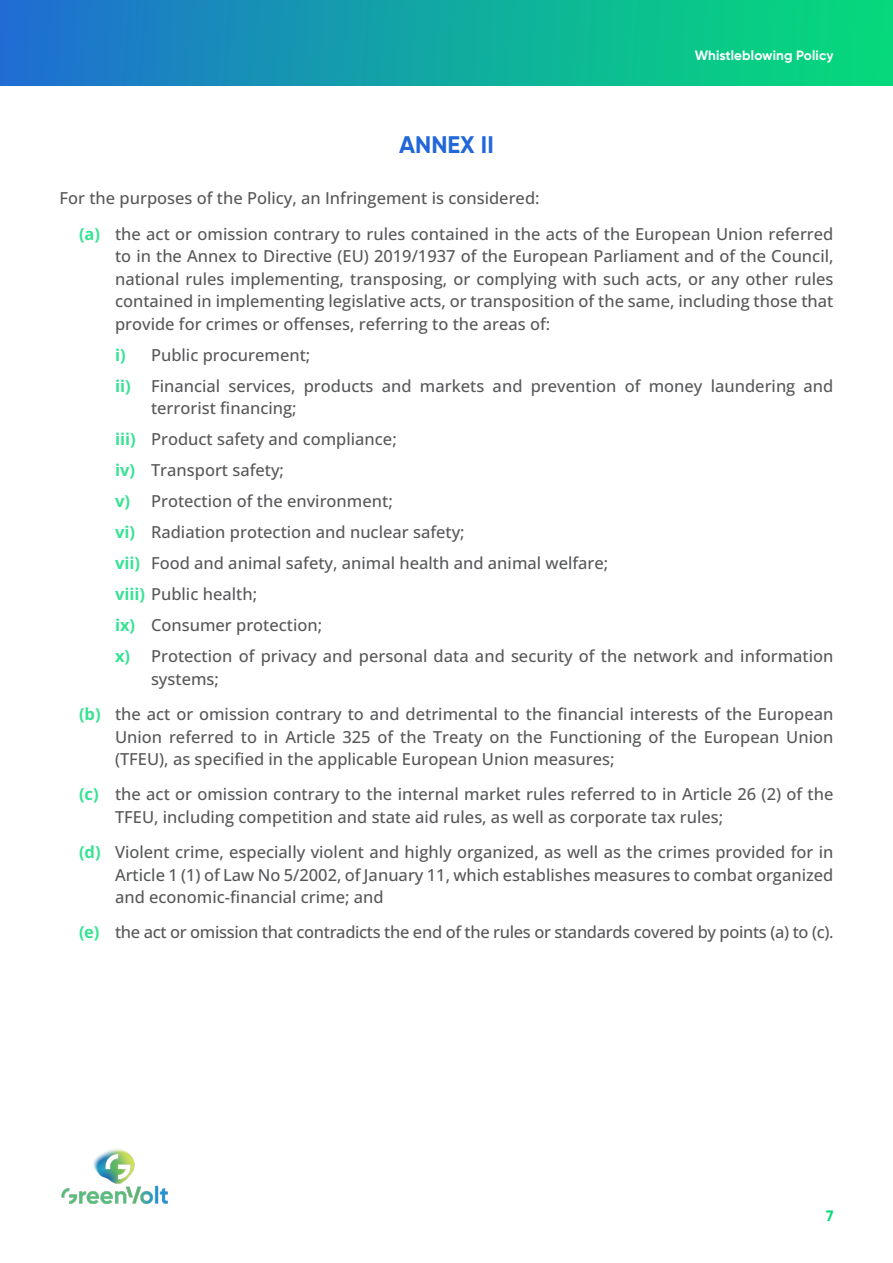
<style>
.page{position:relative;width:893px;height:1263px;background:#fff}
.page>*{position:absolute;margin:0;border:0;box-sizing:border-box;transform-origin:0 0}
.Titulo_Niv2{font:700 24px "Gilroy";color:#2167d8}
.bullet__i{font:500 16.5px/22.5px "Open Sans";color:#57585a;text-align:justify}
.bullet__i-2{font:500 16.5px "Open Sans";letter-spacing:-.02em;color:#57585a}
.Texto{font:500 16.5px "Open Sans";color:#57585a}
.t1{font:700 15px "Gilroy";color:#05db79}
.t2{font:700 13.5px "Gilroy";letter-spacing:.01em;color:#fff}
.s1{font-weight:700;color:#37e294}
</style>
<div class="page">
<div style="left:0;top:0;width:893px;height:85px;background:linear-gradient(to right,#1f70d1,#04df76)"></div>
<img style="left:61px;top:1149px;width:107px;height:55px">
<p class="t2" style="left:695px;top:46px;width:140px">Whistleblowing Policy</p>
<p class="Titulo_Niv2" style="left:399px;top:130px;width:96px">ANNEX II</p>
<p class="Texto" style="left:60px;top:187px;width:482px">For the purposes of the Policy, an Infringement is considered:</p>
<p class="bullet__i" style="left:115px;top:222px;width:720px;text-indent:-36px"><span class="s1">(a)</span> the act or omission contrary to rules contained in the acts of the European Union referred to in the Annex to Directive (EU) 2019/1937 of the European Parliament and of the Council, national rules implementing, transposing, or complying with such acts, or any other rules contained in implementing legislative acts, or transposition of the same, including those that provide for crimes or offenses, referring to the areas of:</p>
<p class="bullet__i" style="left:115px;top:343px;width:197px"><span class="s1">i)</span> Public procurement;</p>
<p class="bullet__i" style="left:151px;top:374px;width:684px;text-indent:-36px"><span class="s1">ii)</span> Financial services, products and markets and prevention of money laundering and terrorist financing;</p>
<p class="bullet__i" style="left:115px;top:428px;width:283px"><span class="s1">iii)</span> Product safety and compliance;</p>
<p class="bullet__i" style="left:115px;top:459px;width:171px"><span class="s1">iv)</span> Transport safety;</p>
<p class="bullet__i" style="left:115px;top:490px;width:279px"><span class="s1">v)</span> Protection of the environment;</p>
<p class="bullet__i" style="left:115px;top:521px;width:351px"><span class="s1">vi)</span> Radiation protection and nuclear safety;</p>
<p class="bullet__i" style="left:115px;top:552px;width:495px"><span class="s1">vii)</span> Food and animal safety, animal health and animal welfare;</p>
<p class="bullet__i" style="left:115px;top:583px;width:144px"><span class="s1">viii)</span> Public health;</p>
<p class="bullet__i" style="left:115px;top:614px;width:209px"><span class="s1">ix)</span> Consumer protection;</p>
<p class="bullet__i" style="left:151px;top:645px;width:684px;text-indent:-36px"><span class="s1">x)</span> Protection of privacy and personal data and security of the network and information systems;</p>
<p class="bullet__i" style="left:115px;top:702px;width:720px;text-indent:-36px"><span class="s1">(b)</span> the act or omission contrary to and detrimental to the financial interests of the European Union referred to in Article 325 of the Treaty on the Functioning of the European Union (TFEU), as specified in the applicable European Union measures;</p>
<p class="bullet__i" style="left:115px;top:783px;width:720px;text-indent:-36px"><span class="s1">(c)</span> the act or omission contrary to the internal market rules referred to in Article 26 (2) of the<br>TFEU, including competition and state aid rules, as well as corporate tax rules;</p>
<p class="bullet__i" style="left:115px;top:840px;width:720px;text-indent:-36px"><span class="s1">(d)</span> Violent crime, especially violent and highly organized, as well as the crimes provided for in Article 1 (1) of Law No 5/2002, of January 11, which establishes measures to combat organized and economic-financial crime; and</p>
<p class="bullet__i-2" style="left:79px;top:921px;width:756px"><span class="s1">(e)</span> the act or omission that contradicts the end of the rules or standards covered by points (a) to (c).</p>
<p class="t1" style="left:826px;top:1206px;width:9px">7</p>
</div>
